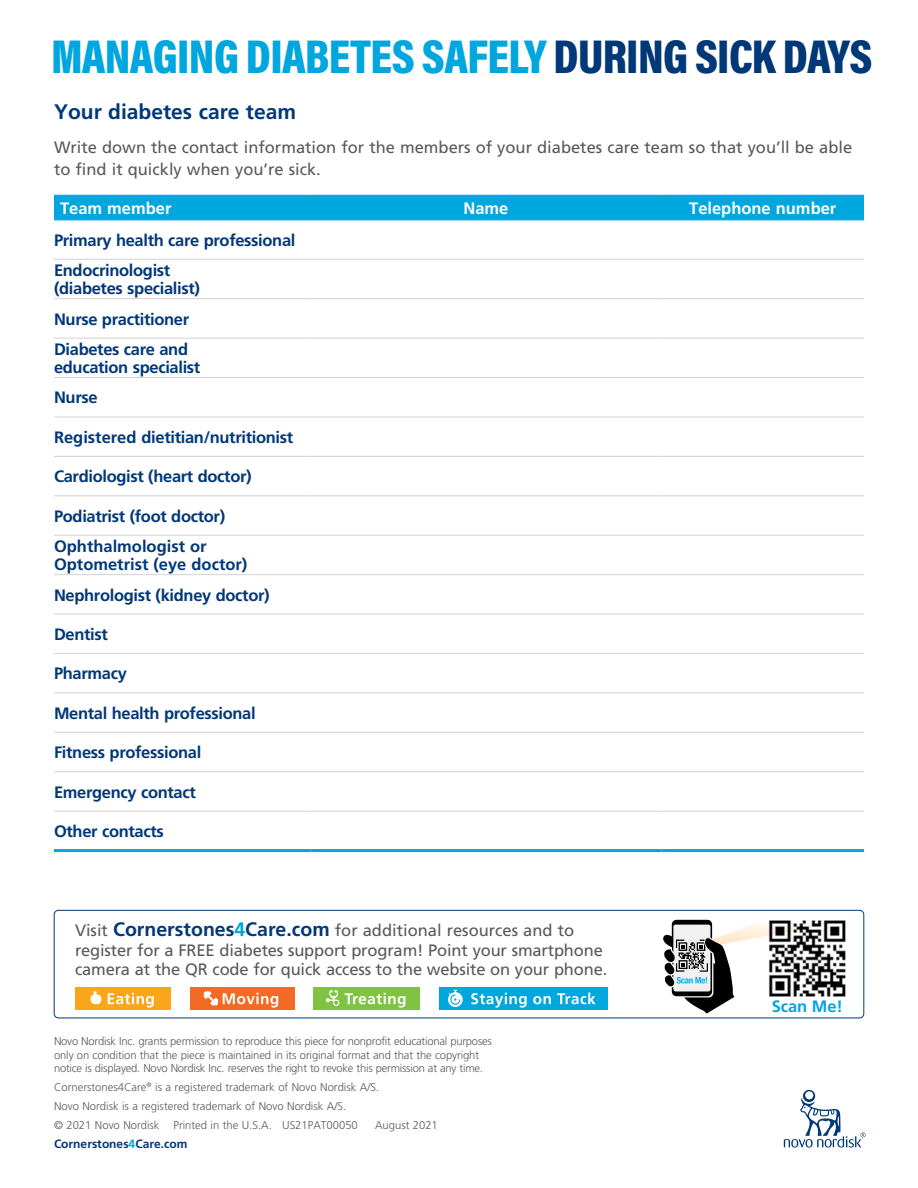
<style>
.page{position:relative;width:918px;height:1188px;background:#fff}
.page>*{position:absolute;margin:0;border:0;box-sizing:border-box;transform-origin:0 0}
.t1{font:48px "Acumin Variable Concept";letter-spacing:-.015em;color:#00a6de}
.t2{font:700 21px "Frutiger LT Std";color:#003878}
.t3{font:700 16.5px/30.5px "Frutiger LT Std";letter-spacing:-.02em;color:#003878}
.t4{font:16.5px/19.5px "Frutiger LT Std";color:#58595b}
.t5{font:700 16.5px "Frutiger LT Std";color:#fff}
.t6{font:700 16.5px "Frutiger LT Std";letter-spacing:-.01em;color:#00a6de}
.t7{font:700 12px "Frutiger LT Std";color:#003878}
.t8{font:300 11.25px/13.5px "Frutiger LT Std";letter-spacing:-.01em;color:#58595b}
.s1{color:#003878}
.s2{font-weight:700;font-size:19.5px;color:#003878}
.s3{font-weight:700;font-size:19.5px;color:#00a6de}
.s4{color:#00a6de}
</style>
<div class="page">
<div style="left:54px;top:910px;width:810px;height:108px;border:1px solid #003878;border-radius:4px"></div>
<div style="left:75px;top:987px;width:96px;height:23px;background:#faa61a"></div>
<svg style="left:90px;top:991px;width:64px;height:17px"></svg>
<div style="left:190px;top:987px;width:105px;height:23px;background:#f26a24"></div>
<svg style="left:203px;top:991px;width:75px;height:17px"></svg>
<div style="left:313px;top:987px;width:107px;height:23px;background:#80c342"></div>
<svg style="left:326px;top:990px;width:79px;height:18px"></svg>
<div style="left:439px;top:987px;width:169px;height:23px;background:#00a6de"></div>
<svg style="left:471px;top:993px;width:56px;height:15px"></svg>
<svg style="left:533px;top:996px;width:18px;height:8px"></svg>
<svg style="left:557px;top:993px;width:39px;height:11px"></svg>
<svg style="left:448px;top:990px;width:15px;height:17px"></svg>
<svg style="left:663px;top:920px;width:183px;height:94px"></svg>
<svg style="left:784px;top:1090px;width:82px;height:58px"></svg>
<div style="left:54px;top:196px;width:810px;height:23px;background:#00a6de"></div>
<hr style="left:54px;top:195px;width:256px;height:1px;background:#00a6de">
<hr style="left:310px;top:195px;width:352px;height:1px;background:#00a6de">
<hr style="left:662px;top:195px;width:202px;height:1px;background:#00a6de">
<hr style="left:54px;top:219px;width:256px;height:1px;background:#00a6de">
<hr style="left:310px;top:219px;width:352px;height:1px;background:#00a6de">
<hr style="left:662px;top:219px;width:202px;height:1px;background:#00a6de">
<hr style="left:54px;top:259px;width:256px;height:1px;background:#d1d3d4">
<hr style="left:310px;top:259px;width:352px;height:1px;background:#d1d3d4">
<hr style="left:662px;top:259px;width:202px;height:1px;background:#d1d3d4">
<hr style="left:54px;top:298px;width:256px;height:1px;background:#d1d3d4">
<hr style="left:310px;top:298px;width:352px;height:1px;background:#d1d3d4">
<hr style="left:662px;top:298px;width:202px;height:1px;background:#d1d3d4">
<hr style="left:54px;top:338px;width:256px;height:1px;background:#d1d3d4">
<hr style="left:310px;top:338px;width:352px;height:1px;background:#d1d3d4">
<hr style="left:662px;top:338px;width:202px;height:1px;background:#d1d3d4">
<hr style="left:54px;top:377px;width:256px;height:1px;background:#d1d3d4">
<hr style="left:310px;top:377px;width:352px;height:1px;background:#d1d3d4">
<hr style="left:662px;top:377px;width:202px;height:1px;background:#d1d3d4">
<hr style="left:54px;top:417px;width:256px;height:1px;background:#d1d3d4">
<hr style="left:310px;top:417px;width:352px;height:1px;background:#d1d3d4">
<hr style="left:662px;top:417px;width:202px;height:1px;background:#d1d3d4">
<hr style="left:54px;top:456px;width:256px;height:1px;background:#d1d3d4">
<hr style="left:310px;top:456px;width:352px;height:1px;background:#d1d3d4">
<hr style="left:662px;top:456px;width:202px;height:1px;background:#d1d3d4">
<hr style="left:54px;top:495px;width:256px;height:1px;background:#d1d3d4">
<hr style="left:310px;top:495px;width:352px;height:1px;background:#d1d3d4">
<hr style="left:662px;top:495px;width:202px;height:1px;background:#d1d3d4">
<hr style="left:54px;top:535px;width:256px;height:1px;background:#d1d3d4">
<hr style="left:310px;top:535px;width:352px;height:1px;background:#d1d3d4">
<hr style="left:662px;top:535px;width:202px;height:1px;background:#d1d3d4">
<hr style="left:54px;top:574px;width:256px;height:1px;background:#d1d3d4">
<hr style="left:310px;top:574px;width:352px;height:1px;background:#d1d3d4">
<hr style="left:662px;top:574px;width:202px;height:1px;background:#d1d3d4">
<hr style="left:54px;top:614px;width:256px;height:1px;background:#d1d3d4">
<hr style="left:310px;top:614px;width:352px;height:1px;background:#d1d3d4">
<hr style="left:662px;top:614px;width:202px;height:1px;background:#d1d3d4">
<hr style="left:54px;top:653px;width:256px;height:1px;background:#d1d3d4">
<hr style="left:310px;top:653px;width:352px;height:1px;background:#d1d3d4">
<hr style="left:662px;top:653px;width:202px;height:1px;background:#d1d3d4">
<hr style="left:54px;top:693px;width:256px;height:1px;background:#d1d3d4">
<hr style="left:310px;top:693px;width:352px;height:1px;background:#d1d3d4">
<hr style="left:662px;top:693px;width:202px;height:1px;background:#d1d3d4">
<hr style="left:54px;top:732px;width:256px;height:1px;background:#d1d3d4">
<hr style="left:310px;top:732px;width:352px;height:1px;background:#d1d3d4">
<hr style="left:662px;top:732px;width:202px;height:1px;background:#d1d3d4">
<hr style="left:54px;top:771px;width:256px;height:1px;background:#d1d3d4">
<hr style="left:310px;top:771px;width:352px;height:1px;background:#d1d3d4">
<hr style="left:662px;top:771px;width:202px;height:1px;background:#d1d3d4">
<hr style="left:54px;top:811px;width:256px;height:1px;background:#d1d3d4">
<hr style="left:310px;top:811px;width:352px;height:1px;background:#d1d3d4">
<hr style="left:662px;top:811px;width:202px;height:1px;background:#d1d3d4">
<hr style="left:54px;top:849px;width:256px;height:3px;background:#00a6de">
<hr style="left:310px;top:849px;width:352px;height:3px;background:#00a6de">
<hr style="left:662px;top:849px;width:202px;height:3px;background:#00a6de">
<h1 class="t1" style="left:51px;top:23px;width:823px">MANAGING DIABETES SAFELY <span class="s1">DURING SICK DAYS</span></h1>
<h2 class="t2" style="left:54px;top:99px;width:244px">Your diabetes care team</h2>
<h3 class="t4" style="left:54px;top:136px;width:800px;line-height:22.5px">Write down the contact information for the members of your diabetes care team so that you’ll be able to find it quickly when you’re sick.</h3>
<h3 class="t5" style="left:60px;top:198px;width:113px">Team member</h3>
<h3 class="t5" style="left:464px;top:198px;width:46px">Name</h3>
<h3 class="t5" style="left:689px;top:198px;width:149px">Telephone number</h3>
<h3 class="t3" style="left:54px;top:225px;width:243px">Primary health care professional<br>Endocrinologist</h3>
<h3 class="t3" style="left:54px;top:273px;width:148px">(diabetes specialist)<br>Nurse practitioner<br>Diabetes care and</h3>
<h3 class="t3" style="left:54px;top:352px;width:148px">education specialist<br>Nurse</h3>
<h3 class="t3" style="left:54px;top:422px;width:241px">Registered dietitian/nutritionist</h3>
<h3 class="t3" style="left:54px;top:461px;width:199px">Cardiologist (heart doctor)</h3>
<h3 class="t3" style="left:54px;top:501px;width:173px">Podiatrist (foot doctor)<br>Ophthalmologist or</h3>
<h3 class="t3" style="left:54px;top:549px;width:217px">Optometrist (eye doctor)<br>Nephrologist (kidney doctor)</h3>
<h3 class="t3" style="left:54px;top:619px;width:55px">Dentist</h3>
<h3 class="t3" style="left:54px;top:659px;width:74px">Pharmacy</h3>
<h3 class="t3" style="left:54px;top:698px;width:203px">Mental health professional</h3>
<h3 class="t3" style="left:54px;top:737px;width:149px">Fitness professional</h3>
<h3 class="t3" style="left:54px;top:777px;width:143px">Emergency contact</h3>
<h3 class="t3" style="left:54px;top:816px;width:111px">Other contacts</h3>
<h3 class="t4" style="left:75px;top:921px;width:534px">Visit <span class="s2">Cornerstones</span><span class="s3">4</span><span class="s2">Care.com</span> for additional resources and to register for a FREE diabetes support program! Point your smartphone camera at the QR code for quick access to the website on your phone.</h3>
<p class="t8" style="left:54px;top:1035px;width:439px">Novo Nordisk Inc. grants permission to reproduce this piece for nonprofit educational purposes only on condition that the piece is maintained in its original format and that the copyright notice is displayed. Novo Nordisk Inc. reserves the right to revoke this permission at any time.</p>
<p class="t8" style="left:54px;top:1078px;width:327px;line-height:18.9px">Cornerstones4Care<sup>®</sup> is a registered trademark of Novo Nordisk A/S.<br>Novo Nordisk is a registered trademark of Novo Nordisk A/S.<br>© 2021 Novo Nordisk Printed in the U.S.A. US21PAT00050</p>
<p class="t8" style="left:375px;top:1118px;width:64px">August 2021</p>
<p class="t7" style="left:54px;top:1136px;width:135px">Cornerstones<span class="s4">4</span>Care.com</p>
<h3 class="t6" style="left:772px;top:997px;width:72px">Scan Me!</h3>
</div>
